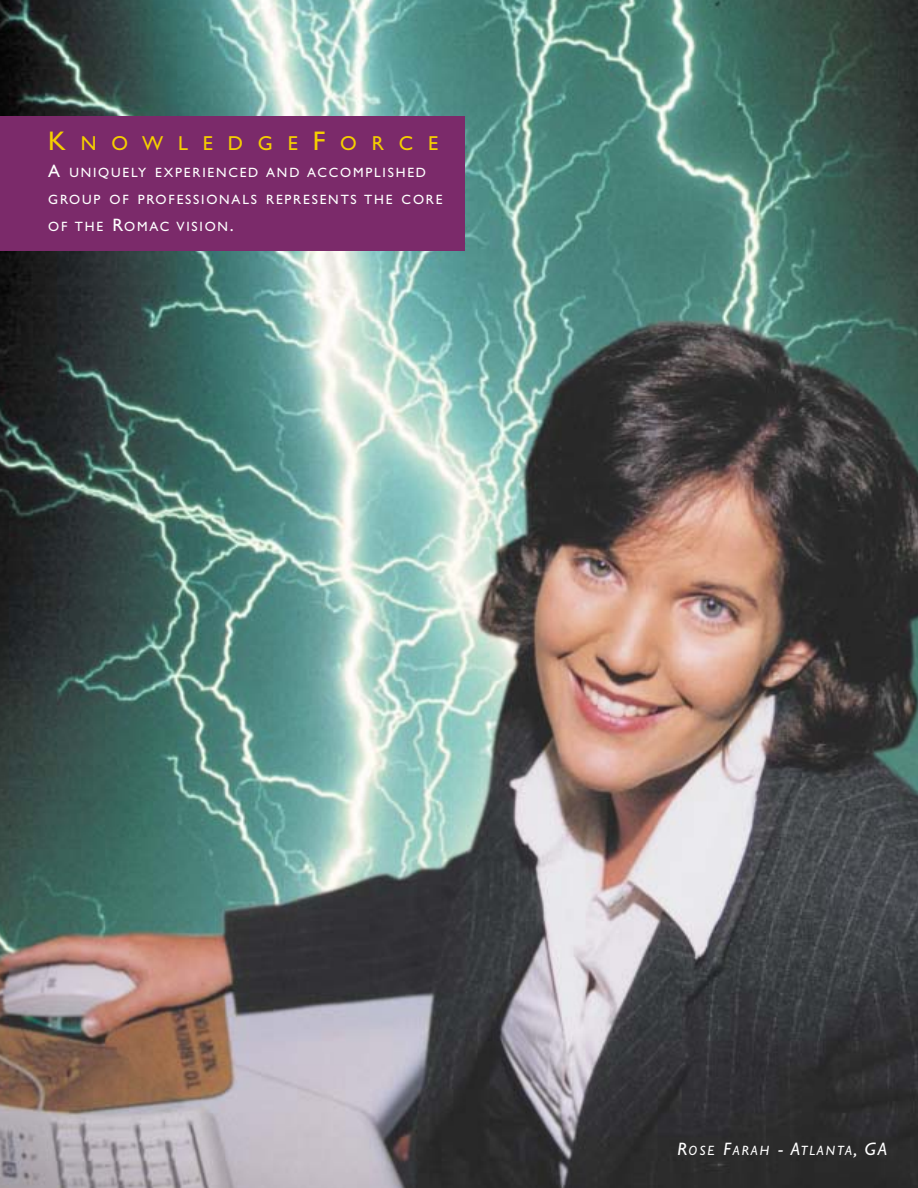
<style>
.page{position:relative;width:918px;height:1188px;background:#fff}
.page>*{position:absolute;margin:0;border:0;box-sizing:border-box;transform-origin:0 0}
.t1{font:20.25px "Gill Sans";letter-spacing:.735em;color:#f5cf00}
.t2{font:13.5px/27px "Gill Sans";letter-spacing:.135em;color:#fff}
.t3{font:italic 13.5px "Gill Sans";letter-spacing:.14em;color:#fff}
.s1{font-size:27px}
.s2{font-size:18px}
</style>
<div class="page">
<img style="left:0;top:0;width:918px;height:1188px">
<div style="left:0;top:116px;width:465px;height:135px;background:#7b2a6a"></div>
<h1 class="t1" style="left:48px;top:136px;width:391px"><span class="s1">K</span>NOWLEDGE<span class="s1">F</span>ORCE</h1>
<p class="t2" style="left:48px;top:160px;width:396px"><span class="s2">A</span> UNIQUELY EXPERIENCED AND ACCOMPLISHED<br>GROUP OF PROFESSIONALS REPRESENTS THE CORE<br>OF THE <span class="s2">R</span>OMAC VISION<span class="s2">.</span></p>
<p class="t3" style="left:678px;top:1146px;width:211px"><span class="s2">R</span>OSE <span class="s2">F</span>ARAH <span class="s2">- A</span>TLANTA<span class="s2">, GA</span></p>
</div>
